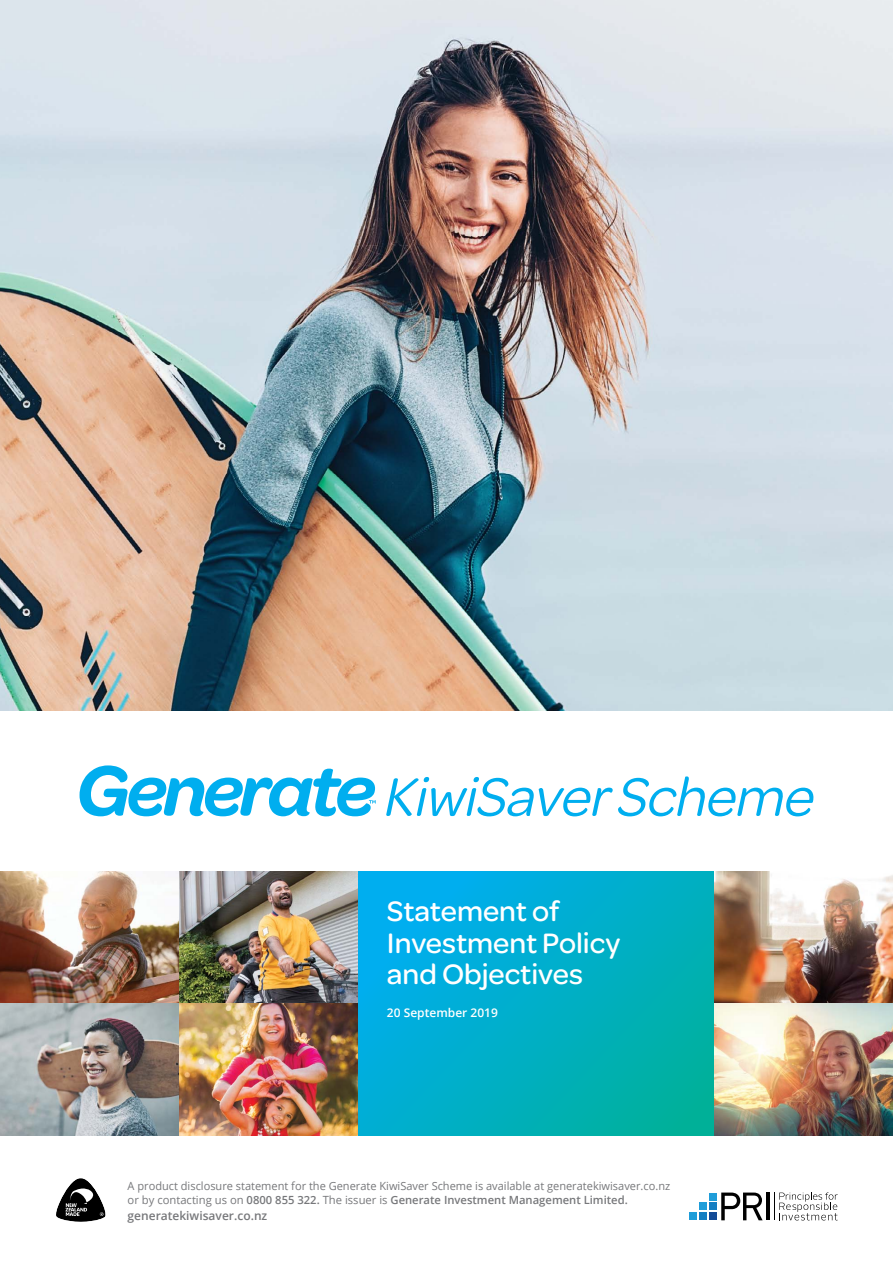
<style>
.page{position:relative;width:893px;height:1263px;background:#fff}
.page>*{position:absolute;margin:0;border:0;box-sizing:border-box;transform-origin:0 0}
.t1{font:500 30px/31.5px "Omnes";color:#fff}
.t2{font:600 12px "Open Sans";color:#77787b}
.t3{font:600 12px "Open Sans";color:#fff}
.t4{font:11.25px/13.5px "Open Sans";color:#77787b}
.s1{font-weight:600}
</style>
<div class="page">
<div style="left:709px;top:1192px;width:8px;height:8px;background:#1f9dd9"></div>
<div style="left:709px;top:1202px;width:8px;height:8px;background:#147ec2"></div>
<div style="left:709px;top:1212px;width:8px;height:8px;background:#134b97"></div>
<div style="left:699px;top:1202px;width:8px;height:8px;background:#1f9dd9"></div>
<div style="left:699px;top:1212px;width:8px;height:8px;background:#147ec2"></div>
<div style="left:689px;top:1212px;width:8px;height:8px;background:#1f9dd9"></div>
<svg style="left:721px;top:1192px;width:42px;height:28px"></svg>
<hr style="left:766px;top:1192px;width:4px;height:28px;background:#000">
<svg style="left:774px;top:1192px;width:64px;height:28px"></svg>
<svg style="left:80px;top:765px;width:296px;height:51px"></svg>
<svg style="left:386px;top:776px;width:428px;height:40px"></svg>
<img style="left:0;top:0;width:893px;height:710px">
<svg style="left:357px;top:872px;width:357px;height:263px;background:#00aec8"></svg>
<img style="left:179px;top:872px;width:178px;height:131px">
<img style="left:0;top:872px;width:179px;height:131px">
<img style="left:714px;top:872px;width:179px;height:131px">
<img style="left:179px;top:1003px;width:178px;height:132px">
<img style="left:0;top:1003px;width:179px;height:132px">
<img style="left:714px;top:1003px;width:179px;height:132px">
<svg style="left:56px;top:1178px;width:50px;height:44px"></svg>
<h1 class="t1" style="left:387px;top:895px;width:235px">Statement of<br>Investment Policy and Objectives</h1>
<p class="t3" style="left:387px;top:1004px;width:112px">20 September 2019</p>
<p class="t4" style="left:128px;top:1179px;width:544px">A product disclosure statement for the Generate KiwiSaver Scheme is available at generatekiwisaver.co.nz or by contacting us on <span class="s1">0800 855 322.</span> The issuer is <span class="s1">Generate Investment Management Limited.</span></p>
<p class="t2" style="left:128px;top:1208px;width:141px">generatekiwisaver.co.nz</p>
</div>
